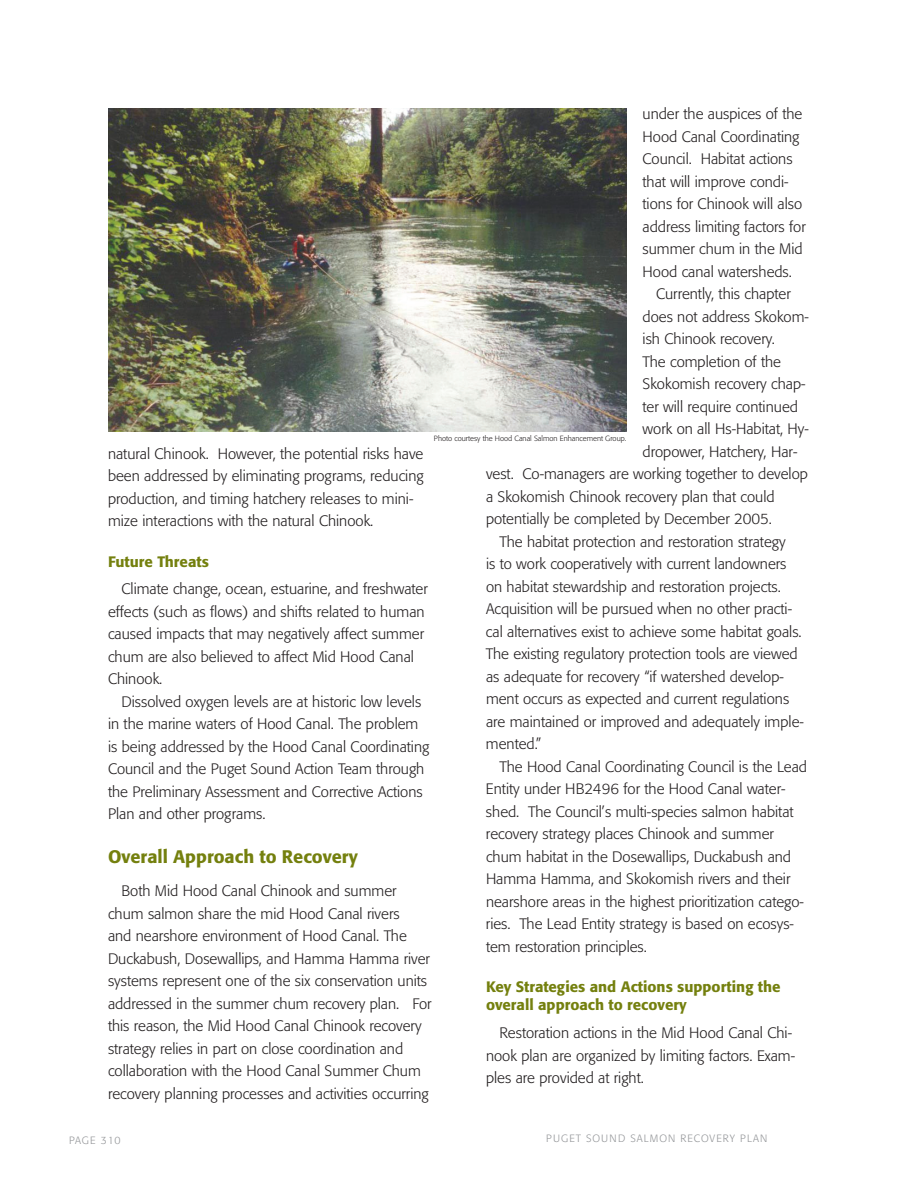
<style>
.page{position:relative;width:918px;height:1188px;background:#fff}
.page>*{position:absolute;margin:0;border:0;box-sizing:border-box;transform-origin:0 0}
.t1{font:500 18px "Formata";color:#74800e}
.t2{font:300 15px/22.5px "Formata";color:#231f20}
.t3{font:500 15px/18px "Formata";color:#74800e}
.t4{font:300 10.5px "Formata";letter-spacing:.1em;color:#939598}
.t5{font:300 7.5px "Formata";color:#231f20}
</style>
<div class="page">
<img style="left:108px;top:108px;width:518px;height:323px">
<p class="t2" style="left:643px;top:103px;width:161px">under the auspices of the</p>
<p class="t2" style="left:643px;top:125px;width:158px">Hood Canal Coordinating</p>
<p class="t2" style="left:643px;top:148px;width:152px">Council. Habitat actions</p>
<p class="t2" style="left:643px;top:170px;width:147px">that will improve condi-</p>
<p class="t2" style="left:643px;top:193px;width:161px">tions for Chinook will also</p>
<p class="t2" style="left:643px;top:215px;width:165px">address limiting factors for</p>
<p class="t2" style="left:643px;top:238px;width:162px">summer chum in the Mid</p>
<p class="t2" style="left:643px;top:260px;width:151px">Hood canal watersheds.</p>
<p class="t2" style="left:656px;top:283px;width:136px">Currently, this chapter</p>
<p class="t2" style="left:643px;top:305px;width:168px">does not address Skokom-</p>
<p class="t2" style="left:643px;top:328px;width:134px">ish Chinook recovery.</p>
<p class="t2" style="left:643px;top:350px;width:140px">The completion of the</p>
<p class="t2" style="left:643px;top:373px;width:164px">Skokomish recovery chap-</p>
<p class="t2" style="left:643px;top:395px;width:157px">ter will require continued</p>
<p class="t2" style="left:643px;top:418px;width:168px">work on all Hs-Habitat, Hy-</p>
<p class="t2" style="left:643px;top:440px;width:156px">dropower, Hatchery, Har-</p>
<p class="t2" style="left:486px;top:463px;width:324px">vest. Co-managers are working together to develop</p>
<p class="t2" style="left:486px;top:485px;width:290px">a Skokomish Chinook recovery plan that could</p>
<p class="t2" style="left:486px;top:508px;width:288px">potentially be completed by December 2005.</p>
<p class="t2" style="left:500px;top:530px;width:288px">The habitat protection and restoration strategy</p>
<p class="t2" style="left:486px;top:553px;width:302px">is to work cooperatively with current landowners</p>
<p class="t2" style="left:486px;top:575px;width:296px">on habitat stewardship and restoration projects.</p>
<p class="t2" style="left:486px;top:598px;width:308px">Acquisition will be pursued when no other practi-</p>
<p class="t2" style="left:486px;top:620px;width:317px">cal alternatives exist to achieve some habitat goals.</p>
<p class="t2" style="left:486px;top:643px;width:313px">The existing regulatory protection tools are viewed</p>
<p class="t2" style="left:486px;top:665px;width:299px">as adequate for recovery “if watershed develop-</p>
<p class="t2" style="left:486px;top:688px;width:305px">ment occurs as expected and current regulations</p>
<p class="t2" style="left:486px;top:710px;width:319px">are maintained or improved and adequately imple-</p>
<p class="t2" style="left:486px;top:733px;width:57px">mented.”</p>
<p class="t2" style="left:499px;top:755px;width:309px">The Hood Canal Coordinating Council is the Lead</p>
<p class="t2" style="left:486px;top:778px;width:301px">Entity under HB2496 for the Hood Canal water-</p>
<p class="t2" style="left:486px;top:800px;width:309px">shed. The Council’s multi-species salmon habitat</p>
<p class="t2" style="left:486px;top:823px;width:289px">recovery strategy places Chinook and summer</p>
<p class="t2" style="left:486px;top:845px;width:307px">chum habitat in the Dosewallips, Duckabush and</p>
<p class="t2" style="left:486px;top:868px;width:306px">Hamma Hamma, and Skokomish rivers and their</p>
<p class="t2" style="left:486px;top:890px;width:319px">nearshore areas in the highest prioritization catego-</p>
<p class="t2" style="left:486px;top:913px;width:309px">ries. The Lead Entity strategy is based on ecosys-</p>
<p class="t2" style="left:486px;top:935px;width:162px">tem restoration principles.</p>
<p class="t3" style="left:486px;top:978px;width:296px">Key Strategies and Actions supporting the overall approach to recovery</p>
<p class="t2" style="left:486px;top:1022px;width:311px;text-indent:14px">Restoration actions in the Mid Hood Canal Chi&shy;nook plan are organized by limiting factors. Exam&shy;ples are provided at right.</p>
<p class="t5" style="left:434px;top:434px;width:194px">Photo courtesy the Hood Canal Salmon Enhancement Group.</p>
<p class="t2" style="left:108px;top:442px;width:317px">natural Chinook. However, the potential risks have been addressed by eliminating programs, reducing production, and timing hatchery releases to mini&shy;mize interactions with the natural Chinook.</p>
<p class="t3" style="left:108px;top:552px;width:102px">Future Threats</p>
<p class="t2" style="left:108px;top:578px;width:321px;text-indent:14px">Climate change, ocean, estuarine, and freshwater effects (such as flows) and shifts related to human caused impacts that may negatively affect summer chum are also believed to affect Mid Hood Canal Chinook.</p>
<p class="t2" style="left:108px;top:691px;width:323px;text-indent:14px">Dissolved oxygen levels are at historic low levels in the marine waters of Hood Canal. The problem is being addressed by the Hood Canal Coordinating Council and the Puget Sound Action Team through the Preliminary Assessment and Corrective Actions Plan and other programs.</p>
<p class="t1" style="left:108px;top:846px;width:251px">Overall Approach to Recovery</p>
<p class="t2" style="left:108px;top:880px;width:325px;text-indent:14px">Both Mid Hood Canal Chinook and summer chum salmon share the mid Hood Canal rivers<br>and nearshore environment of Hood Canal. The Duckabush, Dosewallips, and Hamma Hamma river systems represent one of the six conservation units addressed in the summer chum recovery plan. For this reason, the Mid Hood Canal Chinook recovery strategy relies in part on close coordination and collaboration with the Hood Canal Summer Chum recovery planning processes and activities occurring</p>
<p class="t4" style="left:69px;top:1134px;width:53px">PAGE 310</p>
<p class="t4" style="left:546px;top:1132px;width:223px">PUGET SOUND SALMON RECOVERY PLAN</p>
</div>
